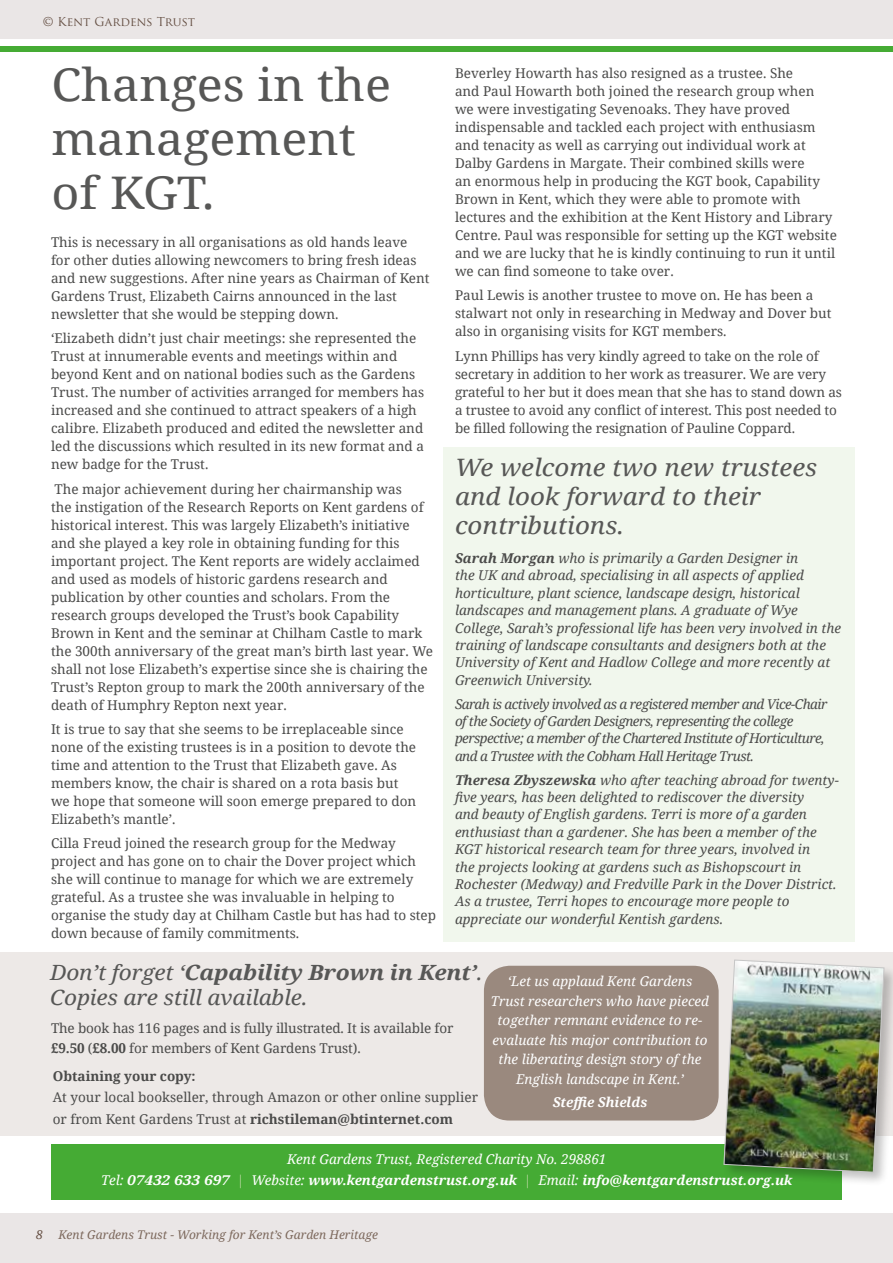
<style>
.page{position:relative;width:893px;height:1263px;background:#fff}
.page>*{position:absolute;margin:0;border:0;box-sizing:border-box;transform-origin:0 0}
.t1{font:45px/54px "Noto Serif";color:#575756;scale:1.08 1}
.t2{font:italic 24px/28.8px "Noto Serif";color:#575756;scale:1.08 1}
.t3{font:italic 21px/25.2px "Noto Serif";letter-spacing:-.01em;color:#575756;scale:1.08 1}
.t4{font:13.5px/18px "Noto Serif";color:#4a4a49}
.t5{font:italic 13.5px/17.4px "Noto Serif";color:#4a4a49}
.t6{font:italic 13.5px/17.4px "Noto Serif";letter-spacing:-.04em;color:#4a4a49}
.t7{font:italic 13.5px/19.5px "Noto Serif";color:#fff;text-align:center}
.t8{font:italic 700 13.5px/21px "Noto Serif";color:#fff;text-align:center;scale:1.14 1}
.t9{font:700 13.5px "Noto Serif";color:#4a4a49}
.t10{font:italic 700 13.5px "Noto Serif";color:#fff}
.t11{font:italic 12px "Noto Serif";color:#7d695d}
.t12{font:12px "Trajan Pro";color:#644e42}
.t13{font:italic 12px "Noto Serif";color:#644e42}
.s1{font-weight:700}
.s2{font-weight:400}
.s3{font-weight:400;color:#b3d49a}
</style>
<div class="page">
<div style="left:0;top:952px;width:893px;height:183px;background:#ede9e7"></div>
<div style="left:444px;top:447px;width:411px;height:495px;background:#f1f7ed"></div>
<div style="left:0;top:1213px;width:893px;height:50px;background:#eae6e6"></div>
<div style="left:0;top:0;width:893px;height:38px;background:#eae6e6"></div>
<div style="left:0;top:46px;width:893px;height:6px;background:#45ab34"></div>
<div style="left:51px;top:1144px;width:791px;height:55px;background:#45ab34"></div>
<div style="left:721px;top:957px;width:172px;height:230px;background:#000;opacity:.24"></div>
<img style="left:723px;top:960px;width:161px;height:212px">
<div style="left:484px;top:966px;width:235px;height:154px;background:#9a897e;border-radius:26px"></div>
<p class="t12" style="left:43px;top:14px;width:154px">© Kent Gardens Trust</p>
<h1 class="t1" style="left:51px;top:56px;width:316px">Changes in the management of KGT.</h1>
<p class="t4" style="left:455px;top:63px;width:383px">Beverley Howarth has also resigned as a trustee. She<br>and Paul Howarth both joined the research group when<br>we were investigating Sevenoaks. They have proved indispensable and tackled each project with enthusiasm and tenacity as well as carrying out individual work at Dalby Gardens in Margate. Their combined skills were<br>an enormous help in producing the KGT book, Capability Brown in Kent, which they were able to promote with lectures and the exhibition at the Kent History and Library Centre. Paul was responsible for setting up the KGT website and we are lucky that he is kindly continuing to run it until we can find someone to take over.</p>
<p class="t4" style="left:455px;top:286px;width:378px">Paul Lewis is another trustee to move on. He has been a stalwart not only in researching in Medway and Dover but also in organising visits for KGT members.</p>
<p class="t4" style="left:455px;top:346px;width:388px">Lynn Phillips has very kindly agreed to take on the role of secretary in addition to her work as treasurer. We are very grateful to her but it does mean that she has to stand down as a trustee to avoid any conflict of interest. This post needed to be filled following the resignation of Pauline Coppard.</p>
<h2 class="t2" style="left:455px;top:452px;width:337px">We welcome two new trustees and look forward to their contributions.</h2>
<p class="t5" style="left:455px;top:549px;width:388px"><span class="s1">Sarah Morgan</span> who is primarily a Garden Designer in<br>the UK and abroad, specialising in all aspects of applied horticulture, plant science, landscape design, historical landscapes and management plans. A graduate of Wye College, Sarah’s professional life has been very involved in the training of landscape consultants and designers both at the University of Kent and Hadlow College and more recently at Greenwich University.</p>
<p class="t6" style="left:455px;top:694px;width:374px">Sarah is actively involved as a registered member and Vice-Chair of the Society of Garden Designers, representing the college perspective; a member of the Chartered Institute of Horticulture, and a Trustee with the Cobham Hall Heritage Trust.</p>
<p class="t5" style="left:455px;top:770px;width:385px"><span class="s1">Theresa Zbyszewska</span> who after teaching abroad for twenty&shy;five years, has been delighted to rediscover the diversity<br>and beauty of English gardens. Terri is more of a garden enthusiast than a gardener. She has been a member of the KGT historical research team for three years, involved in<br>the projects looking at gardens such as Bishopscourt in Rochester (Medway) and Fredville Park in the Dover District.<br>As a trustee, Terri hopes to encourage more people to appreciate our wonderful Kentish gardens.</p>
<p class="t4" style="left:51px;top:232px;width:380px">This is necessary in all organisations as old hands leave for other duties allowing newcomers to bring fresh ideas and new suggestions. After nine years as Chairman of Kent Gardens Trust, Elizabeth Cairns announced in the last newsletter that she would be stepping down.</p>
<p class="t4" style="left:51px;top:329px;width:375px">‘Elizabeth didn’t just chair meetings: she represented the Trust at innumerable events and meetings within and beyond Kent and on national bodies such as the Gardens Trust. The number of activities arranged for members has increased and she continued to attract speakers of a high calibre. Elizabeth produced and edited the newsletter and led the discussions which resulted in its new format and a new badge for the Trust.</p>
<p class="t4" style="left:51px;top:479px;width:384px">The major achievement during her chairmanship was<br>the instigation of the Research Reports on Kent gardens of historical interest. This was largely Elizabeth’s initiative and she played a key role in obtaining funding for this important project. The Kent reports are widely acclaimed and used as models of historic gardens research and publication by other counties and scholars. From the research groups developed the Trust’s book Capability Brown in Kent and the seminar at Chilham Castle to mark the 300th anniversary of the great man’s birth last year. We shall not lose Elizabeth’s expertise since she is chairing the Trust’s Repton group to mark the 200th anniversary of the death of Humphry Repton next year.</p>
<p class="t4" style="left:51px;top:719px;width:367px">It is true to say that she seems to be irreplaceable since none of the existing trustees is in a position to devote the time and attention to the Trust that Elizabeth gave. As members know, the chair is shared on a rota basis but we hope that someone will soon emerge prepared to don Elizabeth’s mantle’.</p>
<p class="t4" style="left:51px;top:834px;width:387px">Cilla Freud joined the research group for the Medway project and has gone on to chair the Dover project which she will continue to manage for which we are extremely grateful. As a trustee she was invaluable in helping to organise the study day at Chilham Castle but has had to step down because of family commitments.</p>
<h3 class="t3" style="left:50px;top:959px;width:402px">Don’t forget ‘<span class="s1">Capability Brown in Kent’</span>.<br>Copies are still available.</h3>
<p class="t4" style="left:51px;top:1018px;width:404px;line-height:19.5px">The book has 116 pages and is fully illustrated. It is available for <span class="s1">£9.50</span> (<span class="s1">£8.00</span> for members of Kent Gardens Trust).</p>
<p class="t9" style="left:53px;top:1066px;width:144px">Obtaining your copy:</p>
<p class="t4" style="left:53px;top:1086px;width:427px;line-height:21.6px">At your local bookseller, through Amazon or other online supplier or from Kent Gardens Trust at <span class="s1">richstileman@btinternet.com</span></p>
<p class="t7" style="left:491px;top:971px;width:220px">‘Let us applaud Kent Gardens<br>Trust researchers who have pieced together remnant evidence to re&shy;evaluate his major contribution to the liberating design story of the<br>English landscape in Kent.’</p>
<p class="t10" style="left:553px;top:1093px;width:96px">Steffie Shields</p>
<p class="t8" style="left:101px;top:1148px;width:608px"><span class="s2">Kent Gardens Trust, Registered Charity No. 298861<br>Tel:</span> 07432 633 697 <span class="s3">|</span> <span class="s2">Website:</span> www.kentgardenstrust.org.uk <span class="s3">|</span> <span class="s2">Email:</span> info@kentgardenstrust.org.uk</p>
<p class="t13" style="left:36px;top:1226px;width:8px">8</p>
<p class="t11" style="left:58px;top:1226px;width:321px">Kent Gardens Trust - Working for Kent’s Garden Heritage</p>
</div>
